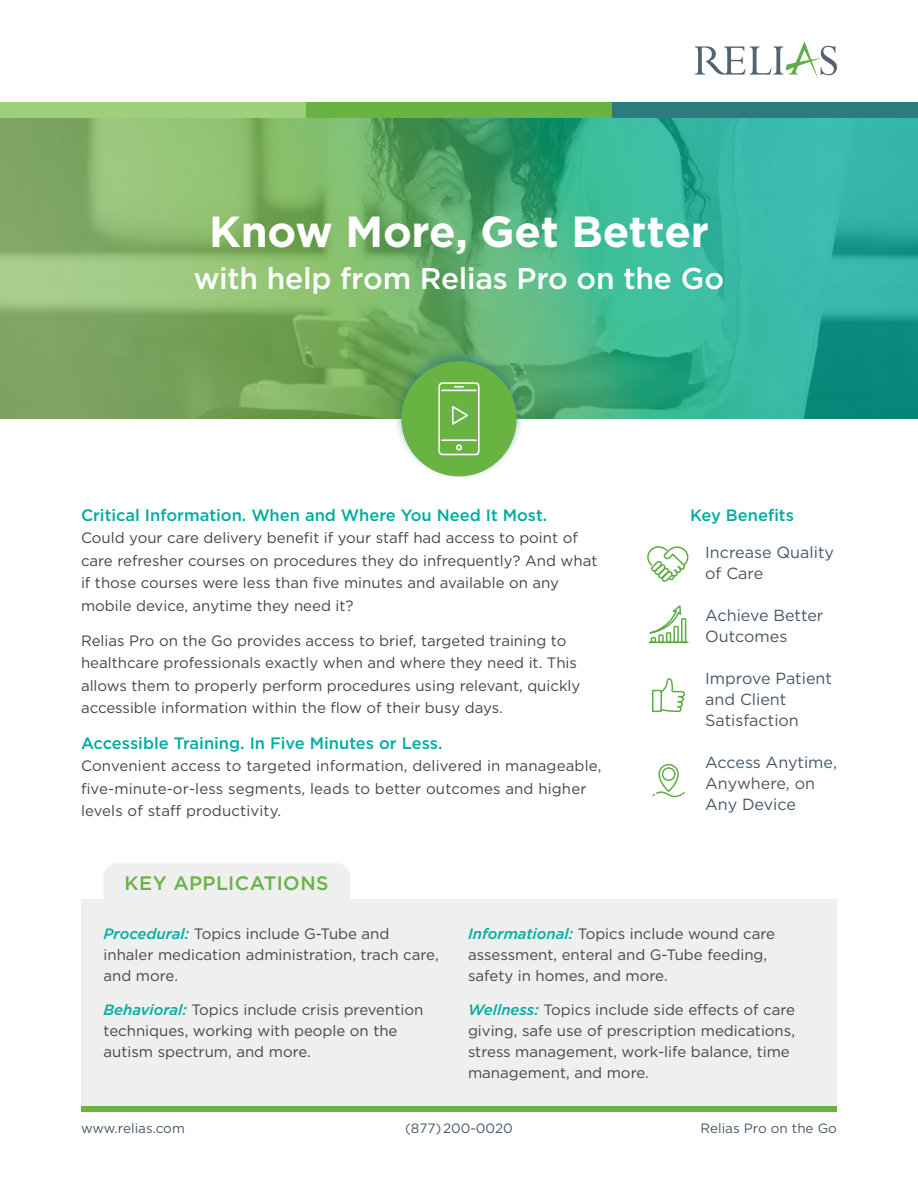
<style>
.page{position:relative;width:918px;height:1188px;background:#fff}
.page>*{position:absolute;margin:0;border:0;box-sizing:border-box;transform-origin:0 0}
.t1{font:700 43.5px "Gotham";letter-spacing:-.005em;color:#fff}
.t2{font:500 30px "Gotham";letter-spacing:-.01em;color:#fff}
.t3{font:500 19.5px "Gotham";letter-spacing:.02em;color:#69b342}
.t4{font:500 16.5px "Gotham";color:#00aca0}
.t5{font:16.2px/21px "Gotham";color:#485865}
.t6{font:15px/21px "Gotham";color:#40474f}
.t7{font:13.5px "Gotham";color:#485865}
.s1{font-weight:500;font-style:italic;color:#00aca0}
</style>
<div class="page">
<div style="left:81px;top:1106px;width:756px;height:6px;background:#69b342"></div>
<svg style="left:0;top:118px;width:918px;height:301px;background:#5bb07c"></svg>
<div style="left:0;top:103px;width:306px;height:15px;background:#9ecf7c"></div>
<div style="left:306px;top:103px;width:306px;height:15px;background:#69b342"></div>
<div style="left:612px;top:103px;width:306px;height:15px;background:#2c7b80"></div>
<svg style="left:695px;top:41px;width:142px;height:38px"></svg>
<div style="left:393px;top:348px;width:132px;height:132px;background:#2c7b80;opacity:.6"></div>
<div style="left:401px;top:361px;width:116px;height:115px;background:#69b342;border-radius:50%"></div>
<div style="left:81px;top:900px;width:756px;height:206px;background:#eeefee"></div>
<div style="left:104px;top:863px;width:246px;height:37px;background:#eeefee"></div>
<svg style="left:647px;top:546px;width:42px;height:167px"></svg>
<svg style="left:438px;top:382px;width:42px;height:74px"></svg>
<svg style="left:652px;top:763px;width:33px;height:35px"></svg>
<h1 class="t1" style="left:209px;top:203px;width:501px">Know More, Get Better</h1>
<h2 class="t2" style="left:194px;top:259px;width:532px">with help from Relias Pro on the Go</h2>
<p class="t4" style="left:81px;top:504px;width:468px">Critical Information. When and Where You Need It Most.</p>
<p class="t6" style="left:81px;top:526px;width:518px;line-height:22.5px">Could your care delivery benefit if your staff had access to point of care refresher courses on procedures they do infrequently? And what if those courses were less than five minutes and available on any mobile device, anytime they need it?</p>
<p class="t6" style="left:81px;top:629px;width:501px;line-height:22.5px">Relias Pro on the Go provides access to brief, targeted training to healthcare professionals exactly when and where they need it. This allows them to properly perform procedures using relevant, quickly accessible information within the flow of their busy days.</p>
<p class="t4" style="left:81px;top:732px;width:363px">Accessible Training. In Five Minutes or Less.</p>
<p class="t6" style="left:81px;top:755px;width:522px;line-height:22.5px">Convenient access to targeted information, delivered in manageable, five-minute-or-less segments, leads to better outcomes and higher levels of staff productivity.</p>
<p class="t4" style="left:690px;top:504px;width:105px">Key Benefits</p>
<p class="t5" style="left:705px;top:541px;width:130px">Increase Quality of Care</p>
<p class="t5" style="left:705px;top:604px;width:120px">Achieve Better<br>Outcomes</p>
<p class="t5" style="left:705px;top:667px;width:128px">Improve Patient and Client<br>Satisfaction</p>
<p class="t5" style="left:705px;top:751px;width:133px">Access Anytime,<br>Anywhere, on<br>Any Device</p>
<h3 class="t3" style="left:124px;top:870px;width:206px">KEY APPLICATIONS</h3>
<p class="t6" style="left:104px;top:923px;width:337px"><span class="s1">Procedural:</span> Topics include G-Tube and inhaler medication administration, trach care, and more.</p>
<p class="t6" style="left:104px;top:999px;width:321px"><span class="s1">Behavioral:</span> Topics include crisis prevention techniques, working with people on the autism spectrum, and more.</p>
<p class="t6" style="left:468px;top:923px;width:309px"><span class="s1">Informational:</span> Topics include wound care assessment, enteral and G-Tube feeding, safety in homes, and more.</p>
<p class="t6" style="left:468px;top:999px;width:329px"><span class="s1">Wellness:</span> Topics include side effects of care giving, safe use of prescription medications, stress management, work-life balance, time management, and more.</p>
<p class="t7" style="left:81px;top:1119px;width:105px">www.relias.com</p>
<p class="t7" style="left:405px;top:1119px;width:109px">(877) 200-0020</p>
<p class="t7" style="left:701px;top:1119px;width:138px">Relias Pro on the Go</p>
</div>
